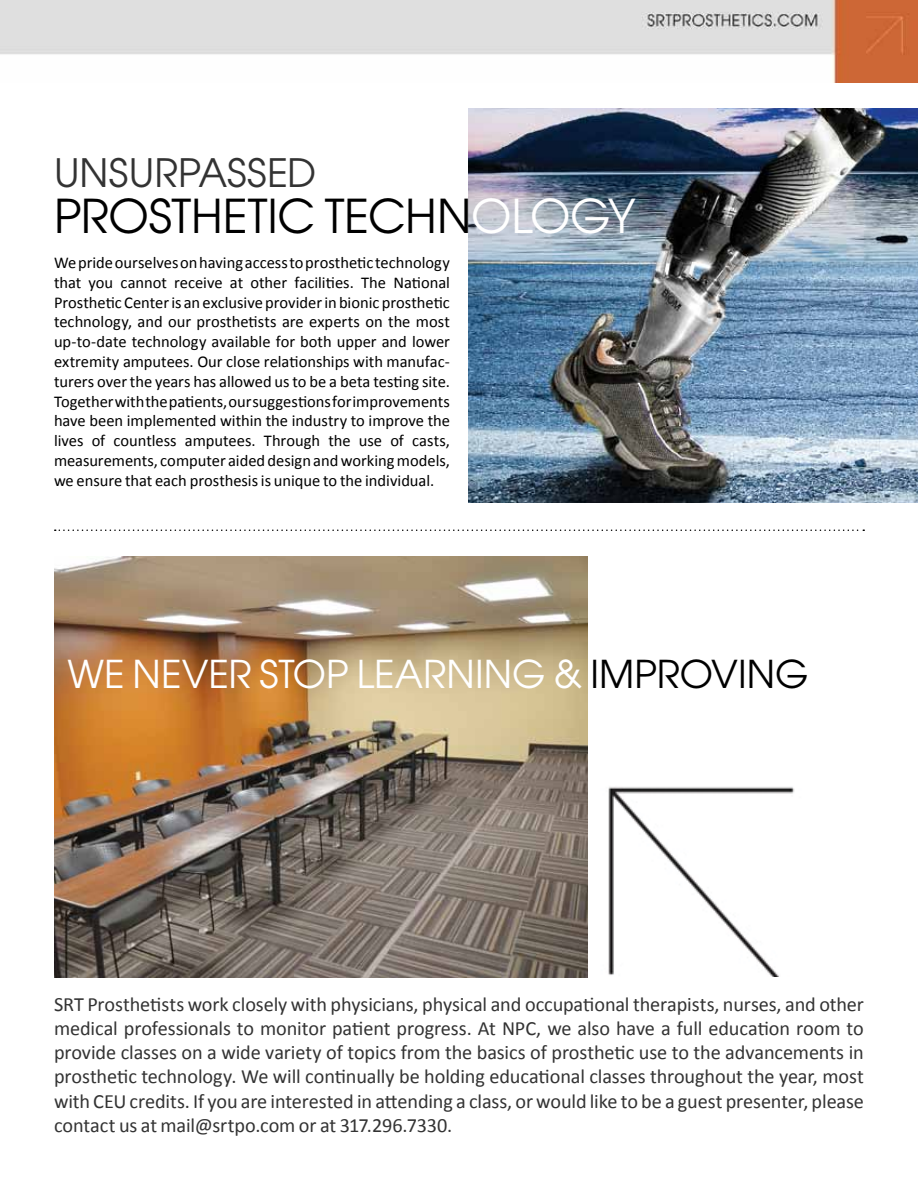
<style>
.page{position:relative;width:918px;height:1188px;background:#fff}
.page>*{position:absolute;margin:0;border:0;box-sizing:border-box;transform-origin:0 0}
.t1{font:46.5px "Avant Garde";letter-spacing:-.01em;color:#000}
.t2{font:39px "Avant Garde";letter-spacing:.005em;color:#333}
.t3{font:38.25px "Avant Garde";color:#fff}
.t4{font:20.25px/24.3px "Calibri";letter-spacing:-.005em;color:#333;text-align:justify}
.t5{font:16.5px/19.8px "Calibri";letter-spacing:-.005em;color:#000;text-align:justify}
.s1{color:#fff}
.s2{color:#000}
</style>
<div class="page">
<img style="left:0;top:0;width:918px;height:83px">
<svg style="left:55px;top:530px;width:809px;height:1px"></svg>
<img style="left:468px;top:108px;width:450px;height:395px">
<img style="left:608px;top:787px;width:187px;height:190px">
<img style="left:54px;top:556px;width:534px;height:421px">
<h2 class="t2" style="left:54px;top:148px;width:264px">UNSURPASSED</h2>
<h1 class="t1" style="left:54px;top:187px;width:583px">PROSTHETIC TECHN<span class="s1">OLOGY</span></h1>
<p class="t5" style="left:54px;top:253px;width:398px">We pride ourselves on having access to prosthetic technology that you cannot receive at other facilities. The National Prosthetic Center is an exclusive provider in bionic prosthetic technology, and our prosthetists are experts on the most up-to-date technology available for both upper and lower extremity amputees. Our close relationships with manufac&shy;turers over the years has allowed us to be a beta testing site.<br>Together with the patients, our suggestions for improvements have been implemented within the industry to improve the lives of countless amputees. Through the use of casts, measurements, computer aided design and working models, we ensure that each prosthesis is unique to the individual.</p>
<h3 class="t3" style="left:68px;top:650px;width:742px">WE NEVER STOP LEARNING &amp; <span class="s2">IMPROVING</span></h3>
<p class="t4" style="left:54px;top:992px;width:812px">SRT Prosthetists work closely with physicians, physical and occupational therapists, nurses, and other medical professionals to monitor patient progress. At NPC, we also have a full education room to provide classes on a wide variety of topics from the basics of prosthetic use to the advancements in prosthetic technology. We will continually be holding educational classes throughout the year, most with CEU credits. If you are interested in attending a class, or would like to be a guest presenter, please contact us at mail@srtpo.com or at 317.296.7330.</p>
</div>
